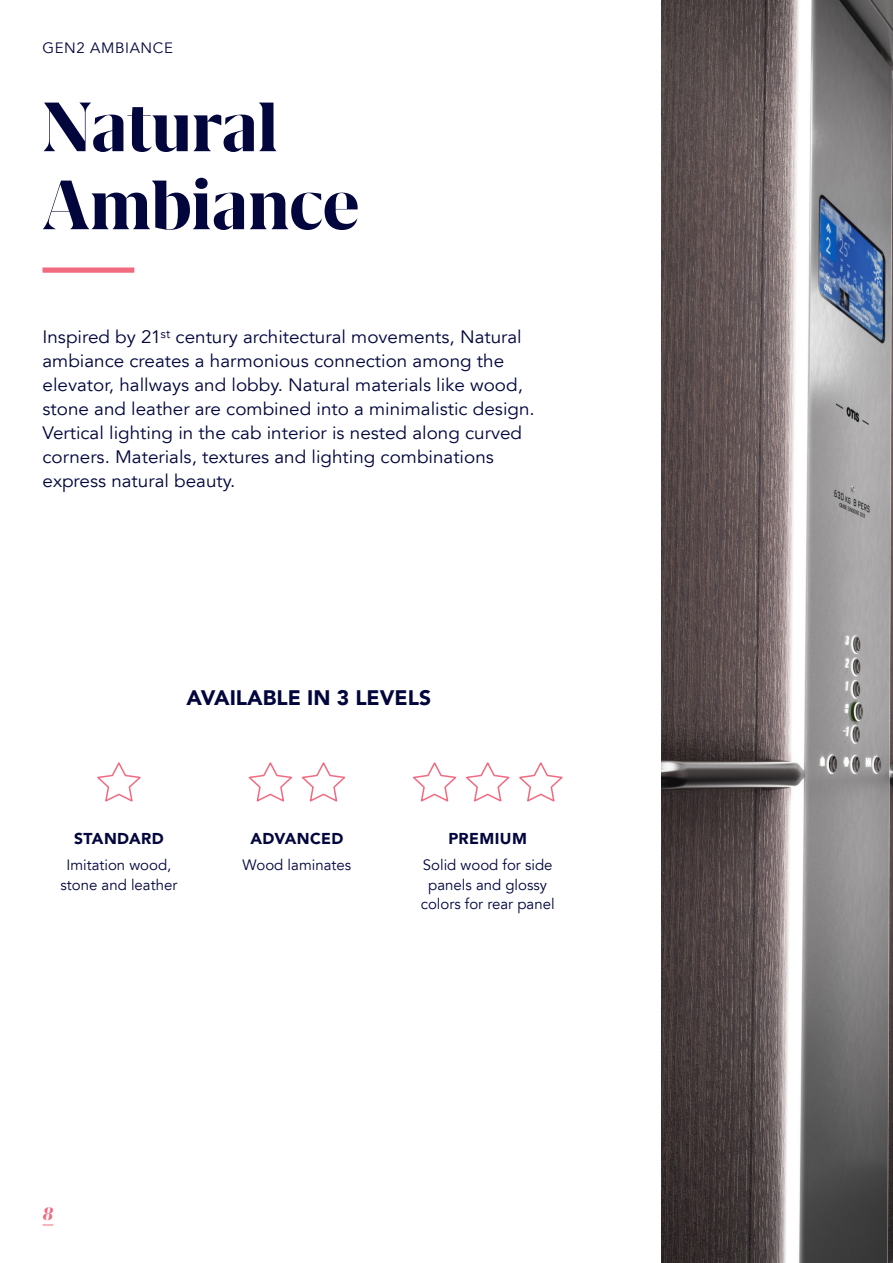
<style>
.page{position:relative;width:893px;height:1263px;background:#fff}
.page>*{position:absolute;margin:0;border:0;box-sizing:border-box;transform-origin:0 0}
.Headline{font:700 81px/78px "Grifo L";color:#02063d}
.t1{font:900 21px "Avenir LT";color:#02063d}
.t2{font:italic 700 21px "Grifo L";color:#f16a80}
.intro{font:18px/24px "Avenir LT";color:#02063d;scale:1.05 1}
.subsubheadline{font:900 15.75px "Avenir LT";letter-spacing:.025em;color:#02063d}
.copy{font:15px/19.5px "Avenir LT";color:#02063d;text-align:center}
.kopfzeile{font:15px "Avenir LT";letter-spacing:.04em;color:#02063d}
</style>
<div class="page">
<svg style="left:43px;top:267px;width:619px;height:6px"></svg>
<img style="left:662px;top:0;width:231px;height:1263px">
<svg style="left:97px;top:762px;width:44px;height:40px"></svg>
<svg style="left:413px;top:762px;width:150px;height:40px"></svg>
<svg style="left:248px;top:762px;width:98px;height:40px"></svg>
<p class="kopfzeile" style="left:43px;top:39px;width:132px">GEN2 AMBIANCE</p>
<p class="Headline" style="left:43px;top:88px;width:319px">Natural<br>Ambiance</p>
<p class="intro" style="left:43px;top:325px;width:470px">Inspired by 21<sup>st</sup> century architectural movements, Natural ambiance creates a harmonious connection among the elevator, hallways and lobby. Natural materials like wood, stone and leather are combined into a minimalistic design.<br>Vertical lighting in the cab interior is nested along curved corners. Materials, textures and lighting combinations express natural beauty.</p>
<p class="t1" style="left:186px;top:685px;width:246px">AVAILABLE IN 3 LEVELS</p>
<p class="subsubheadline" style="left:74px;top:829px;width:91px">STANDARD</p>
<p class="copy" style="left:60px;top:855px;width:118px">Imitation wood, stone and leather</p>
<p class="subsubheadline" style="left:251px;top:829px;width:94px">ADVANCED</p>
<p class="copy" style="left:243px;top:855px;width:110px">Wood laminates</p>
<p class="subsubheadline" style="left:448px;top:829px;width:80px">PREMIUM</p>
<p class="copy" style="left:421px;top:855px;width:135px">Solid wood for side panels and glossy colors for rear panel</p>
<p class="t2" style="left:43px;top:1203px;width:12px">8</p>
</div>
